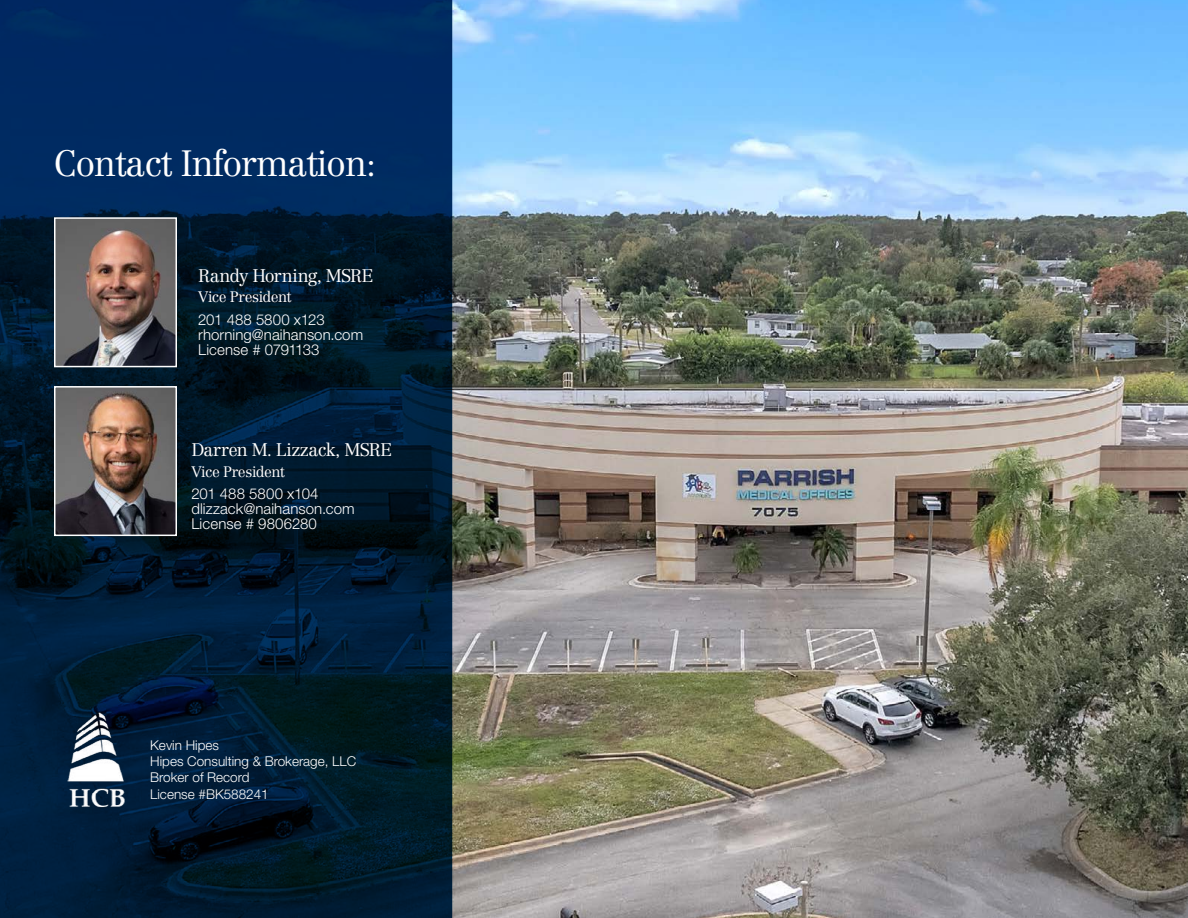
<style>
.page{position:relative;width:1188px;height:918px;background:#fff}
.page>*{position:absolute;margin:0;border:0;box-sizing:border-box;transform-origin:0 0}
.t1{font:300 36px "Centennial LT Std";letter-spacing:-.035em;color:#fff}
.t2{font:300 18px "Centennial LT Std";letter-spacing:-.035em;color:#fff}
.t3{font:300 15px/15px "Helvetica Neue LT Std";letter-spacing:.005em;color:#fff}
.t4{font:300 15px "Centennial LT Std";letter-spacing:-.025em;color:#fff}
.t5{font:300 13.5px/16.2px "Helvetica Neue LT Std";color:#fff}
</style>
<div class="page">
<img style="left:452px;top:0;width:736px;height:918px">
<svg style="left:0;top:0;width:452px;height:918px;background:#001d3a"></svg>
<img style="left:58px;top:710px;width:70px;height:104px">
<img style="left:57px;top:389px;width:117px;height:144px">
<div style="left:54px;top:386px;width:123px;height:150px;border:2px solid #fff"></div>
<img style="left:57px;top:220px;width:117px;height:144px">
<div style="left:54px;top:217px;width:123px;height:150px;border:2px solid #fff"></div>
<h1 class="t1" style="left:54px;top:142px;width:324px">Contact Information:</h1>
<p class="t2" style="left:198px;top:264px;width:177px">Randy Horning, MSRE</p>
<p class="t4" style="left:198px;top:288px;width:95px">Vice President</p>
<p class="t3" style="left:198px;top:311px;width:167px">201 488 5800 x123 rhorning@naihanson.com<br>License # 0791133</p>
<p class="t2" style="left:191px;top:439px;width:202px">Darren M. Lizzack, MSRE</p>
<p class="t4" style="left:191px;top:463px;width:95px">Vice President</p>
<p class="t3" style="left:191px;top:486px;width:165px">201 488 5800 x104 dlizzack@naihanson.com<br>License # 9806280</p>
<p class="t5" style="left:150px;top:737px;width:208px">Kevin Hipes<br>Hipes Consulting &amp; Brokerage, LLC<br>Broker of Record<br>License #BK588241</p>
</div>
